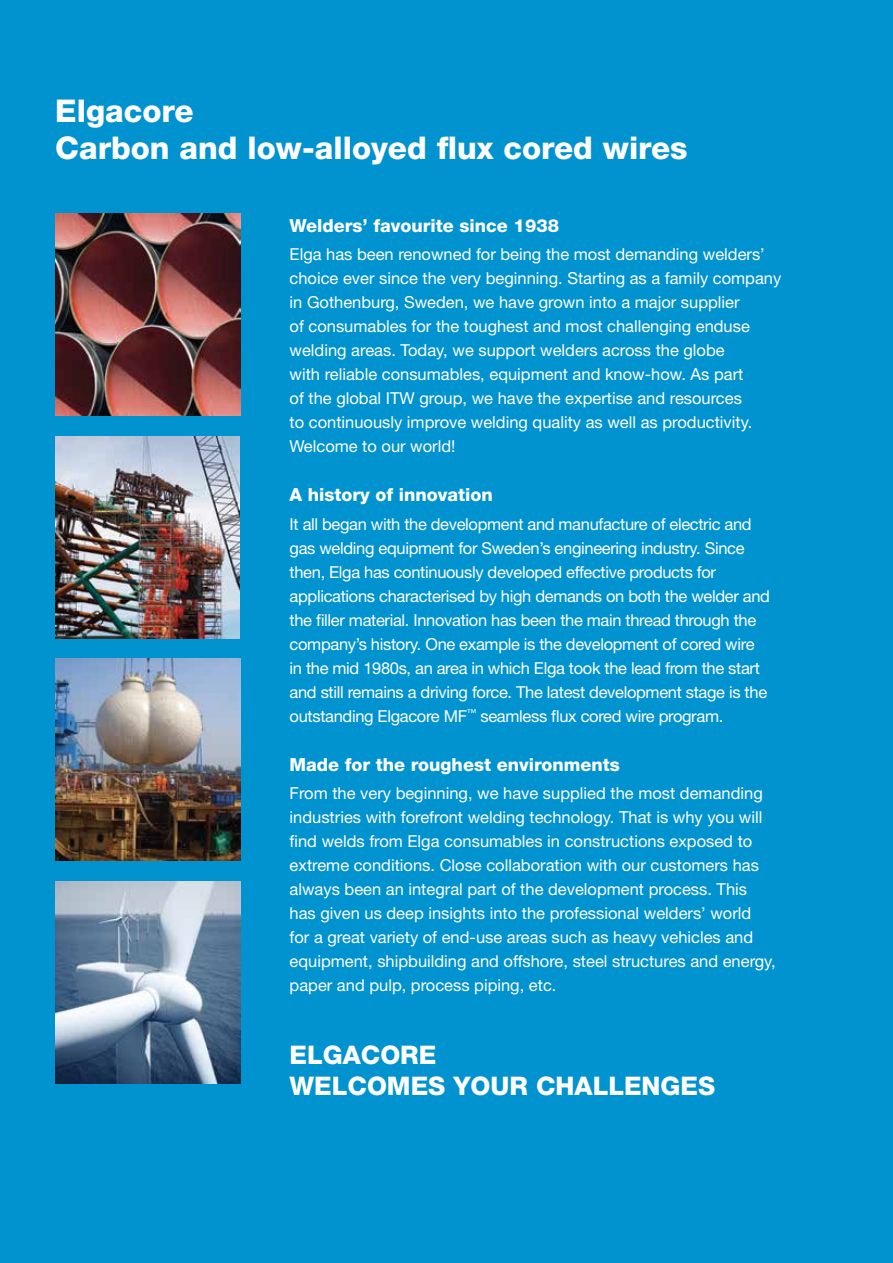
<style>
.page{position:relative;width:893px;height:1263px;background:#0093d0}
.page>*{position:absolute;margin:0;border:0;box-sizing:border-box;transform-origin:0 0}
.t1{font:800 31.35px/37.7px "Helvetica Neue";color:#fff}
.t2{font:800 25.65px/30.8px "Helvetica Neue";color:#fff}
.t3{font:800 18px "Helvetica Neue";color:#fff}
.t4{font:16.5px/24px "Helvetica Neue";color:#fff}
.t5{font:16.5px/24px "Helvetica Neue";letter-spacing:-.02em;color:#fff}
</style>
<div class="page">
<img style="left:56px;top:214px;width:184px;height:202px">
<img style="left:55px;top:436px;width:185px;height:202px">
<img style="left:56px;top:659px;width:184px;height:202px">
<img style="left:55px;top:881px;width:185px;height:202px">
<h1 class="t1" style="left:55px;top:92px;width:634px">Elgacore<br>Carbon and low-alloyed flux cored wires</h1>
<p class="t3" style="left:290px;top:215px;width:271px">Welders’ favourite since 1938</p>
<p class="t4" style="left:290px;top:242px;width:493px">Elga has been renowned for being the most demanding welders’ choice ever since the very beginning. Starting as a family company in Gothenburg, Sweden, we have grown into a major supplier<br>of consumables for the toughest and most challenging enduse welding areas. Today, we support welders across the globe<br>with reliable consumables, equipment and know-how. As part<br>of the global ITW group, we have the expertise and resources<br>to continuously improve welding quality as well as productivity.<br>Welcome to our world!</p>
<p class="t3" style="left:290px;top:484px;width:205px">A history of innovation</p>
<p class="t5" style="left:290px;top:512px;width:482px">It all began with the development and manufacture of electric and gas welding equipment for Sweden’s engineering industry. Since then, Elga has continuously developed effective products for applications characterised by high demands on both the welder and the filler material. Innovation has been the main thread through the company’s history. One example is the development of cored wire in the mid 1980s, an area in which Elga took the lead from the start and still remains a driving force. The latest development stage is the outstanding Elgacore MF<sup>™</sup> seamless flux cored wire program.</p>
<p class="t3" style="left:290px;top:754px;width:332px">Made for the roughest environments</p>
<p class="t4" style="left:290px;top:781px;width:488px">From the very beginning, we have supplied the most demanding industries with forefront welding technology. That is why you will find welds from Elga consumables in constructions exposed to extreme conditions. Close collaboration with our customers has always been an integral part of the development process. This has given us deep insights into the professional welders’ world<br>for a great variety of end-use areas such as heavy vehicles and equipment, shipbuilding and offshore, steel structures and energy, paper and pulp, process piping, etc.</p>
<h2 class="t2" style="left:290px;top:1039px;width:427px">ELGACORE<br>WELCOMES YOUR CHALLENGES</h2>
</div>
